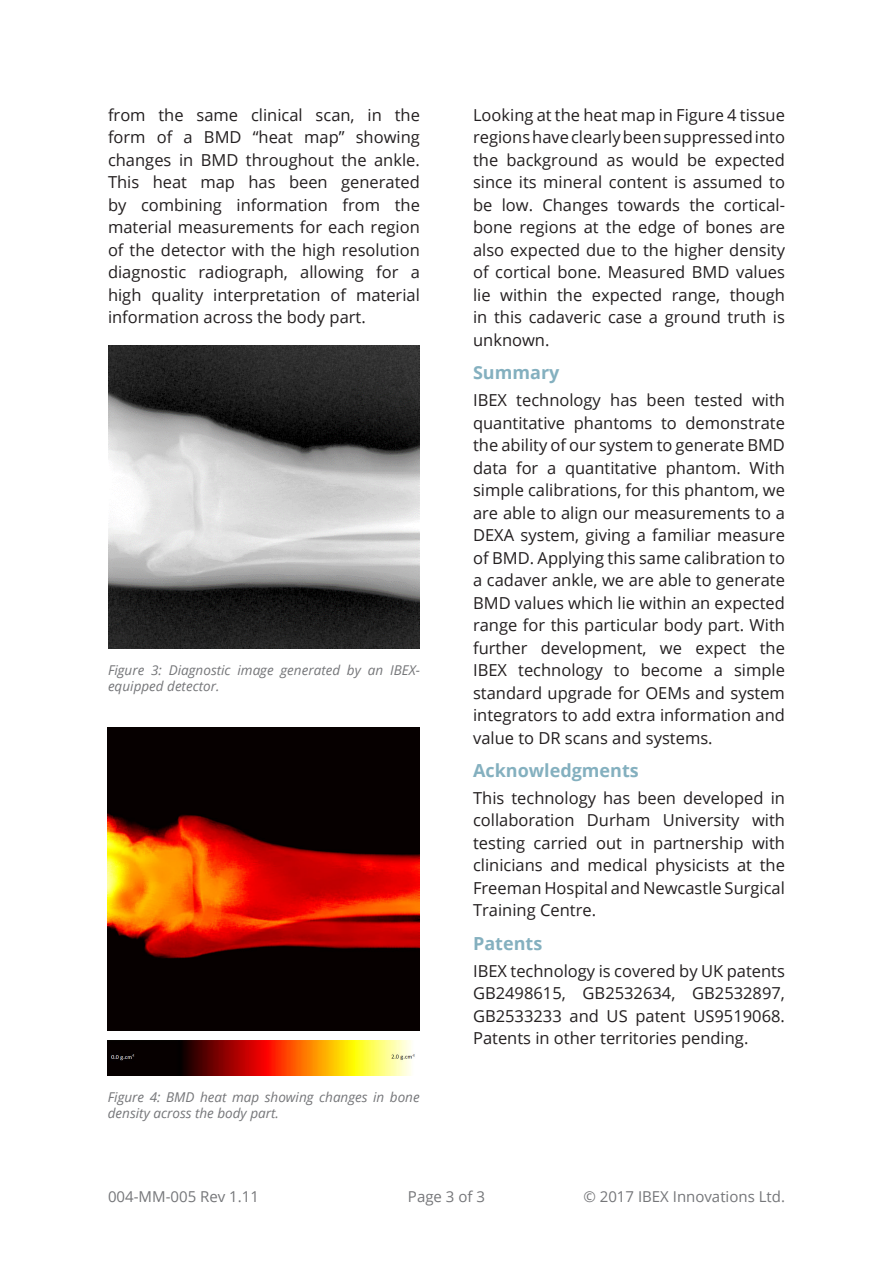
<style>
.page{position:relative;width:893px;height:1263px;background:#fff}
.page>*{position:absolute;margin:0;border:0;box-sizing:border-box;transform-origin:0 0}
.Paragraph_Style_2{font:700 18px "Open Sans";color:#84b0bf}
.Paragraph_Style_1{font:16.5px/22.5px "Open Sans";color:#231f20;text-align:justify}
.t1{font:15px "Open Sans";color:#757679}
.Paragraph_Style_3{font:italic 13.5px/16.2px "Open Sans";color:#757679}
</style>
<div class="page">
<img style="left:108px;top:345px;width:312px;height:303px">
<img style="left:108px;top:728px;width:312px;height:303px">
<img style="left:108px;top:1041px;width:307px;height:35px">
<p class="Paragraph_Style_1" style="left:108px;top:103px;width:313px">from the same clinical scan, in the form of a BMD “heat map” showing changes in BMD throughout the ankle.<br>This heat map has been generated by combining information from the material measurements for each region of the detector with the high resolution diagnostic radiograph, allowing for a high quality interpretation of material information across the body part.</p>
<p class="Paragraph_Style_1" style="left:473px;top:103px;width:313px">Looking at the heat map in Figure 4 tissue regions have clearly been suppressed into the background as would be expected since its mineral content is assumed to be low. Changes towards the cortical&shy;bone regions at the edge of bones are also expected due to the higher density of cortical bone. Measured BMD values lie within the expected range, though in this cadaveric case a ground truth is unknown.</p>
<p class="Paragraph_Style_2" style="left:473px;top:360px;width:88px">Summary</p>
<p class="Paragraph_Style_1" style="left:473px;top:388px;width:313px">IBEX technology has been tested with quantitative phantoms to demonstrate the ability of our system to generate BMD data for a quantitative phantom. With simple calibrations, for this phantom, we are able to align our measurements to a DEXA system, giving a familiar measure of BMD. Applying this same calibration to a cadaver ankle, we are able to generate BMD values which lie within an expected range for this particular body part. With further development, we expect the IBEX technology to become a simple standard upgrade for OEMs and system integrators to add extra information and value to DR scans and systems.</p>
<p class="Paragraph_Style_2" style="left:473px;top:758px;width:167px">Acknowledgments</p>
<p class="Paragraph_Style_1" style="left:473px;top:786px;width:313px">This technology has been developed in collaboration Durham University with testing carried out in partnership with clinicians and medical physicists at the Freeman Hospital and Newcastle Surgical Training Centre.</p>
<p class="Paragraph_Style_2" style="left:473px;top:931px;width:71px">Patents</p>
<p class="Paragraph_Style_1" style="left:473px;top:959px;width:313px">IBEX technology is covered by UK patents GB2498615, GB2532634, GB2532897, GB2533233 and US patent US9519068.<br>Patents in other territories pending.</p>
<p class="Paragraph_Style_3" style="left:108px;top:662px;width:313px">Figure 3: Diagnostic image generated by an IBEX&shy;equipped detector.</p>
<p class="Paragraph_Style_3" style="left:108px;top:1089px;width:313px">Figure 4: BMD heat map showing changes in bone density across the body part.</p>
<p class="t1" style="left:108px;top:1187px;width:152px">004-MM-005 Rev 1.11</p>
<p class="t1" style="left:408px;top:1187px;width:79px">Page 3 of 3</p>
<p class="t1" style="left:583px;top:1187px;width:203px">© 2017 IBEX Innovations Ltd.</p>
</div>
